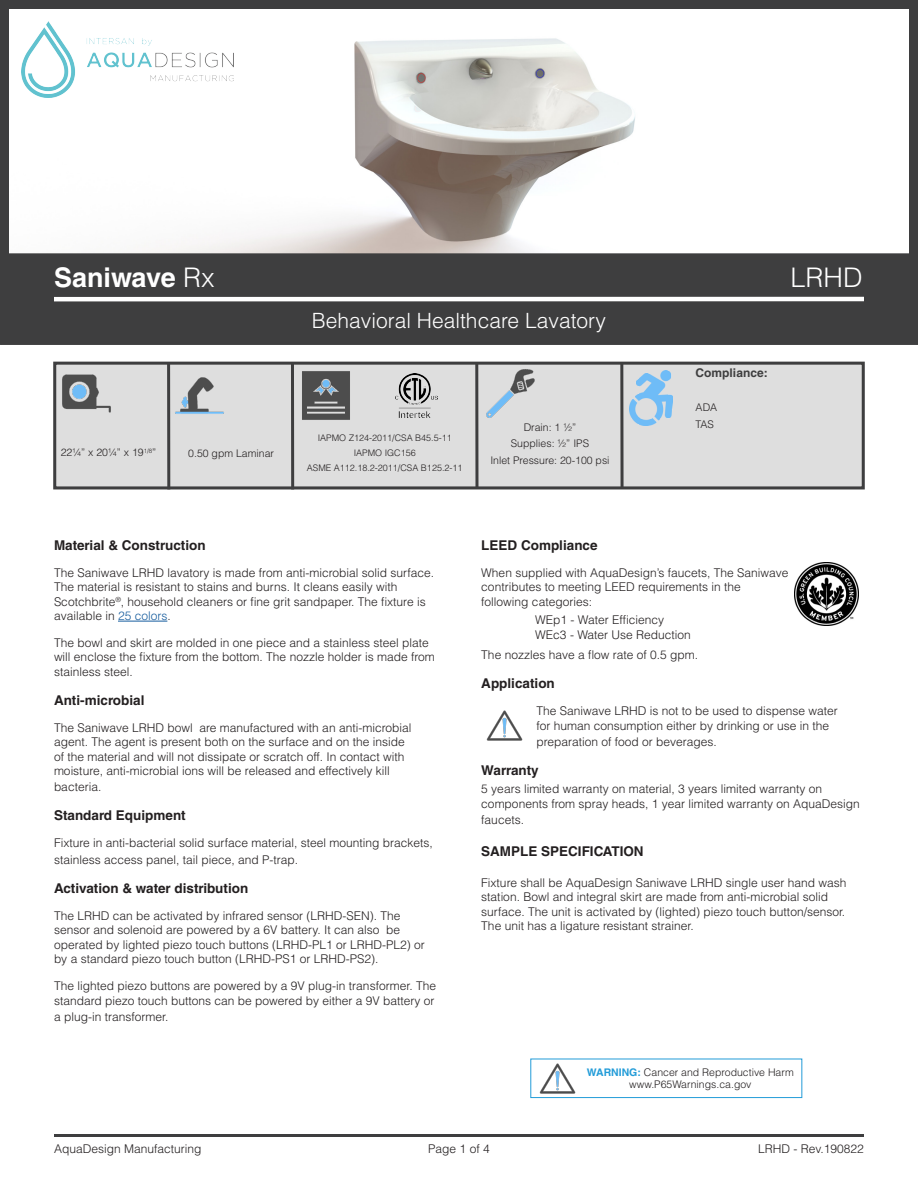
<style>
.page{position:relative;width:918px;height:1188px;background:#fff}
.page>*{position:absolute;margin:0;border:0;box-sizing:border-box;transform-origin:0 0}
.t1{font:700 27px "Helvetica LT Std";color:#fff}
.t2{font:300 27px "Helvetica LT Std";color:#fff}
.t3{font:300 21px "Helvetica LT Std";color:#fff}
.t4{font:700 13.5px "Helvetica LT Std";color:#231f20}
.t5{font:300 12px/14.4px "Helvetica LT Std";color:#231f20}
.t6{font:700 12px "Helvetica LT Std";color:#3e3e3f}
.t7{font:300 10.5px "Helvetica LT Std";color:#231f20}
.t8{font:300 9px "Helvetica LT Std";color:#231f20}
.s1{font-weight:300}
.s2{color:#175d9e}
.s3{font-weight:700;color:#239cd8}
</style>
<div class="page">
<img style="left:41px;top:38px;width:594px;height:214px">
<div style="left:0;top:0;width:918px;height:262px;border:9px solid #3e3e3f"></div>
<div style="left:0;top:256px;width:918px;height:89px;background:#3e3e3f"></div>
<hr style="left:54px;top:297px;width:810px;height:4px;background:#fff">
<hr style="left:54px;top:1134px;width:810px;height:3px;background:#3e3e3f">
<img style="left:21px;top:21px;width:213px;height:76px">
<div style="left:53px;top:362px;width:812px;height:127px;background:#dedede;border:3px solid #3e3e3f"></div>
<hr style="left:118px;top:621px;width:49px;height:1px;background:#175d9e">
<img style="left:794px;top:562px;width:64px;height:64px">
<svg style="left:620px;top:362px;width:4px;height:126px"></svg>
<hr style="left:167px;top:364px;width:3px;height:125px;background:#3e3e3f">
<hr style="left:291px;top:364px;width:3px;height:125px;background:#3e3e3f">
<hr style="left:475px;top:362px;width:3px;height:126px;background:#3e3e3f">
<img style="left:630px;top:371px;width:43px;height:55px">
<img style="left:55px;top:362px;width:64px;height:64px">
<img style="left:167px;top:364px;width:64px;height:63px">
<img style="left:479px;top:362px;width:63px;height:56px">
<img style="left:294px;top:364px;width:64px;height:63px">
<img style="left:395px;top:373px;width:43px;height:45px">
<img style="left:535px;top:1058px;width:46px;height:41px">
<div style="left:530px;top:1059px;width:272px;height:39px;border:1px solid #239cd8"></div>
<img style="left:486px;top:710px;width:37px;height:31px">
<h1 class="t1" style="left:54px;top:261px;width:162px">Saniwave <span class="s1">Rx</span></h1>
<h1 class="t2" style="left:791px;top:261px;width:74px">LRHD</h1>
<h2 class="t3" style="left:312px;top:308px;width:296px">Behavioral Healthcare Lavatory</h2>
<p class="t7" style="left:61px;top:446px;width:97px">221/4” x 201/4” x 19<sup>1/8</sup>”</p>
<p class="t7" style="left:188px;top:446px;width:87px">0.50 gpm Laminar</p>
<p class="t8" style="left:318px;top:432px;width:136px">IAPMO Z124-2011/CSA B45.5-11</p>
<p class="t8" style="left:354px;top:447px;width:64px">IAPMO IGC156</p>
<p class="t8" style="left:307px;top:462px;width:157px">ASME A112.18.2-2011/CSA B125.2-11</p>
<p class="t7" style="left:524px;top:420px;width:54px">Drain: 1 1/2”</p>
<p class="t7" style="left:511px;top:437px;width:80px">Supplies: 1/2” IPS</p>
<p class="t7" style="left:490px;top:454px;width:121px">Inlet Pressure: 20-100 psi</p>
<p class="t6" style="left:696px;top:366px;width:74px">Compliance:</p>
<p class="t7" style="left:696px;top:401px;width:23px">ADA</p>
<p class="t7" style="left:696px;top:418px;width:20px">TAS</p>
<p class="t4" style="left:54px;top:537px;width:153px">Material &amp; Construction</p>
<p class="t5" style="left:54px;top:565px;width:382px">The Saniwave LRHD lavatory is made from anti-microbial solid surface.<br>The material is resistant to stains and burns. It cleans easily with Scotchbrite<sup>®</sup>, household cleaners or fine grit sandpaper. The fixture is available in <span class="s2">25 colors</span>.</p>
<p class="t5" style="left:54px;top:635px;width:382px">The bowl and skirt are molded in one piece and a stainless steel plate will enclose the fixture from the bottom. The nozzle holder is made from stainless steel.</p>
<p class="t4" style="left:54px;top:692px;width:92px">Anti-microbial</p>
<p class="t5" style="left:54px;top:720px;width:359px">The Saniwave LRHD bowl are manufactured with an anti-microbial agent. The agent is present both on the surface and on the inside of the material and will not dissipate or scratch off. In contact with moisture, anti-microbial ions will be released and effectively kill</p>
<p class="t5" style="left:54px;top:780px;width:49px">bacteria.</p>
<p class="t4" style="left:54px;top:807px;width:133px">Standard Equipment</p>
<p class="t5" style="left:54px;top:835px;width:380px;line-height:16.2px">Fixture in anti-bacterial solid surface material, steel mounting brackets, stainless access panel, tail piece, and P-trap.</p>
<p class="t4" style="left:54px;top:880px;width:196px">Activation &amp; water distribution</p>
<p class="t5" style="left:54px;top:908px;width:372px">The LRHD can be activated by infrared sensor (LRHD-SEN). The sensor and solenoid are powered by a 6V battery. It can also be operated by lighted piezo touch buttons (LRHD-PL1 or LRHD-PL2) or by a standard piezo touch button (LRHD-PS1 or LRHD-PS2).</p>
<p class="t5" style="left:54px;top:979px;width:384px">The lighted piezo buttons are powered by a 9V plug-in transformer. The standard piezo touch buttons can be powered by either a 9V battery or</p>
<p class="t5" style="left:54px;top:1009px;width:116px">a plug-in transformer.</p>
<p class="t4" style="left:481px;top:537px;width:118px">LEED Compliance</p>
<p class="t5" style="left:481px;top:565px;width:309px">When supplied with AquaDesign’s faucets, The Saniwave contributes to meeting LEED requirements in the following categories:</p>
<p class="t5" style="left:535px;top:613px;width:130px">WEp1 - Water Efficiency</p>
<p class="t5" style="left:535px;top:627px;width:157px">WEc3 - Water Use Reduction</p>
<p class="t5" style="left:481px;top:647px;width:218px">The nozzles have a flow rate of 0.5 gpm.</p>
<p class="t4" style="left:481px;top:675px;width:75px">Application</p>
<p class="t5" style="left:536px;top:704px;width:303px">The Saniwave LRHD is not to be used to dispense water for human consumption either by drinking or use in the</p>
<p class="t5" style="left:536px;top:734px;width:182px">preparation of food or beverages.</p>
<p class="t4" style="left:481px;top:762px;width:59px">Warranty</p>
<p class="t5" style="left:481px;top:782px;width:380px">5 years limited warranty on material, 3 years limited warranty on components from spray heads, 1 year limited warranty on AquaDesign</p>
<p class="t5" style="left:481px;top:812px;width:44px">faucets.</p>
<p class="t4" style="left:481px;top:843px;width:164px">SAMPLE SPECIFICATION</p>
<p class="t5" style="left:481px;top:875px;width:367px">Fixture shall be AquaDesign Saniwave LRHD single user hand wash station. Bowl and integral skirt are made from anti-microbial solid surface. The unit is activated by (lighted) piezo touch button/sensor.<br>The unit has a ligature resistant strainer.</p>
<p class="t7" style="left:587px;top:1065px;width:209px"><span class="s3">WARNING:</span> Cancer and Reproductive Harm</p>
<p class="t7" style="left:629px;top:1078px;width:124px">www.P65Warnings.ca.gov</p>
<p class="t5" style="left:54px;top:1141px;width:149px">AquaDesign Manufacturing</p>
<p class="t5" style="left:428px;top:1141px;width:63px">Page 1 of 4</p>
<p class="t5" style="left:758px;top:1141px;width:107px">LRHD - Rev.190822</p>
</div>
